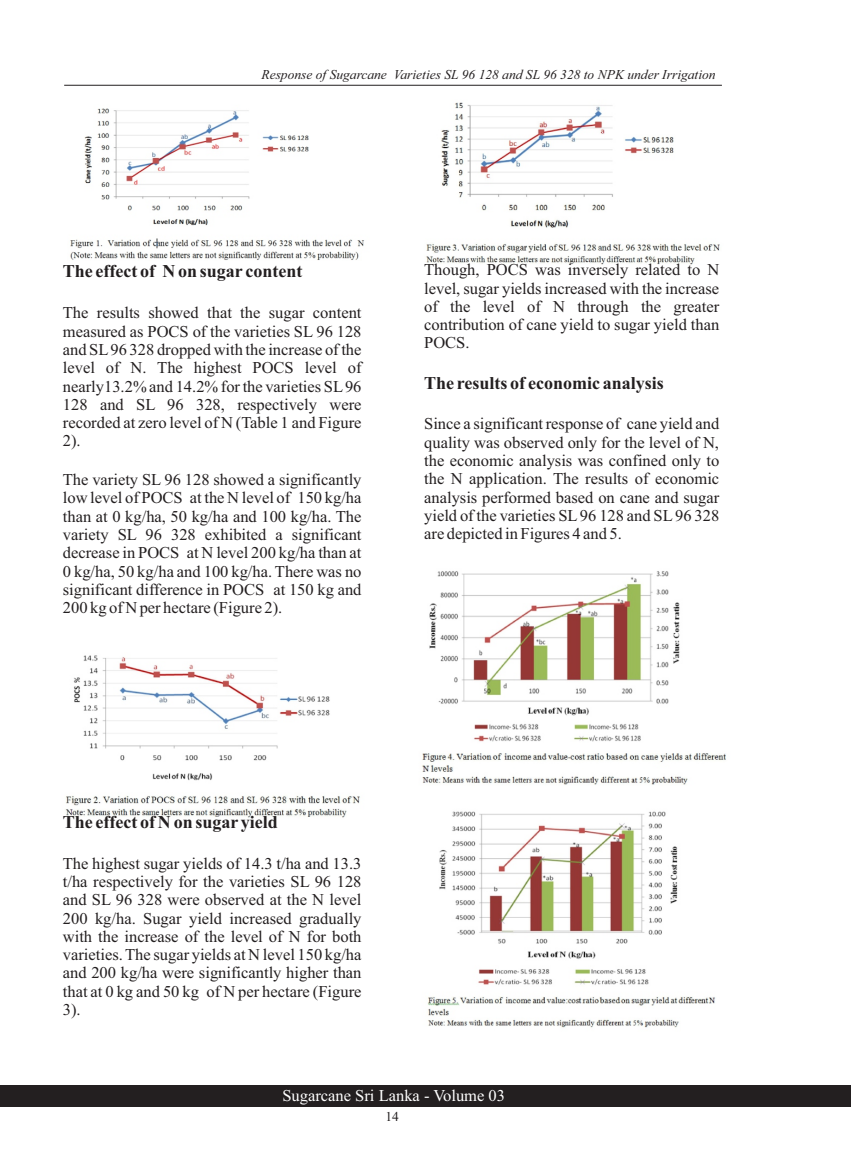
<style>
.page{position:relative;width:851px;height:1149px;background:#fff}
.page>*{position:absolute;margin:0;border:0;box-sizing:border-box;transform-origin:0 0}
.t1{font:700 18px "Times New Roman";color:#231f20}
.t2{font:16.5px/18.3px "Times New Roman";color:#231f20;text-align:justify}
.t3{font:16.5px "Times New Roman";color:#fff}
.t4{font:italic 13.5px "Times New Roman";color:#231f20}
.t5{font:13.5px "Times New Roman";color:#231f20}
</style>
<div class="page">
<img style="left:422px;top:571px;width:304px;height:214px">
<img style="left:65px;top:655px;width:295px;height:163px">
<div style="left:0;top:1085px;width:850px;height:21px;background:#231f20"></div>
<img style="left:415px;top:84px;width:307px;height:181px">
<img style="left:427px;top:811px;width:289px;height:217px">
<img style="left:70px;top:108px;width:294px;height:152px">
<hr style="left:64px;top:85px;width:657px;height:1px;background:#231f20">
<p class="t4" style="left:261px;top:70px;width:455px">Response of Sugarcane Varieties SL 96 128 and SL 96 328 to NPK under Irrigation</p>
<p class="t1" style="left:63px;top:265px;width:241px">The effect of N on sugar content</p>
<p class="t2" style="left:63px;top:305px;width:300px">The results showed that the sugar content measured as POCS of the varieties SL 96 128 and SL96 328 dropped with the increase of the level of N. The highest POCS level of nearly13.2% and 14.2% for the varieties SL96<br>128 and SL 96 328, respectively were recorded at zero level of N (Table 1 and Figure 2).</p>
<p class="t2" style="left:63px;top:472px;width:300px">The variety SL 96 128 showed a significantly low level of POCS at the N level of 150 kg/ha than at 0 kg/ha, 50 kg/ha and 100 kg/ha. The variety SL 96 328 exhibited a significant decrease in POCS at N level 200 kg/ha than at 0 kg/ha, 50 kg/ha and 100 kg/ha. There was no significant difference in POCS at 150 kg and 200 kg of N per hectare (Figure 2).</p>
<p class="t2" style="left:424px;top:262px;width:296px">Though, POCS was inversely related to N level, sugar yields increased with the increase of the level of N through the greater contribution of cane yield to sugar yield than POCS.</p>
<p class="t1" style="left:424px;top:376px;width:241px">The results of economic analysis</p>
<p class="t2" style="left:424px;top:416px;width:296px">Since a significant response of cane yield and quality was observed only for the level of N, the economic analysis was confined only to the N application. The results of economic analysis performed based on cane and sugar yield of the varieties SL96 128 and SL96 328 are depicted in Figures 4 and 5.</p>
<p class="t1" style="left:63px;top:815px;width:216px">The effect of N on sugar yield</p>
<p class="t2" style="left:63px;top:855px;width:300px">The highest sugar yields of 14.3 t/ha and 13.3 t/ha respectively for the varieties SL 96 128 and SL 96 328 were observed at the N level 200 kg/ha. Sugar yield increased gradually with the increase of the level of N for both varieties. The sugar yields at N level 150 kg/ha and 200 kg/ha were significantly higher than that at 0 kg and 50 kg of N per hectare (Figure 3).</p>
<p class="t3" style="left:282px;top:1089px;width:224px">Sugarcane Sri Lanka - Volume 03</p>
<p class="t5" style="left:385px;top:1111px;width:15px">14</p>
</div>
